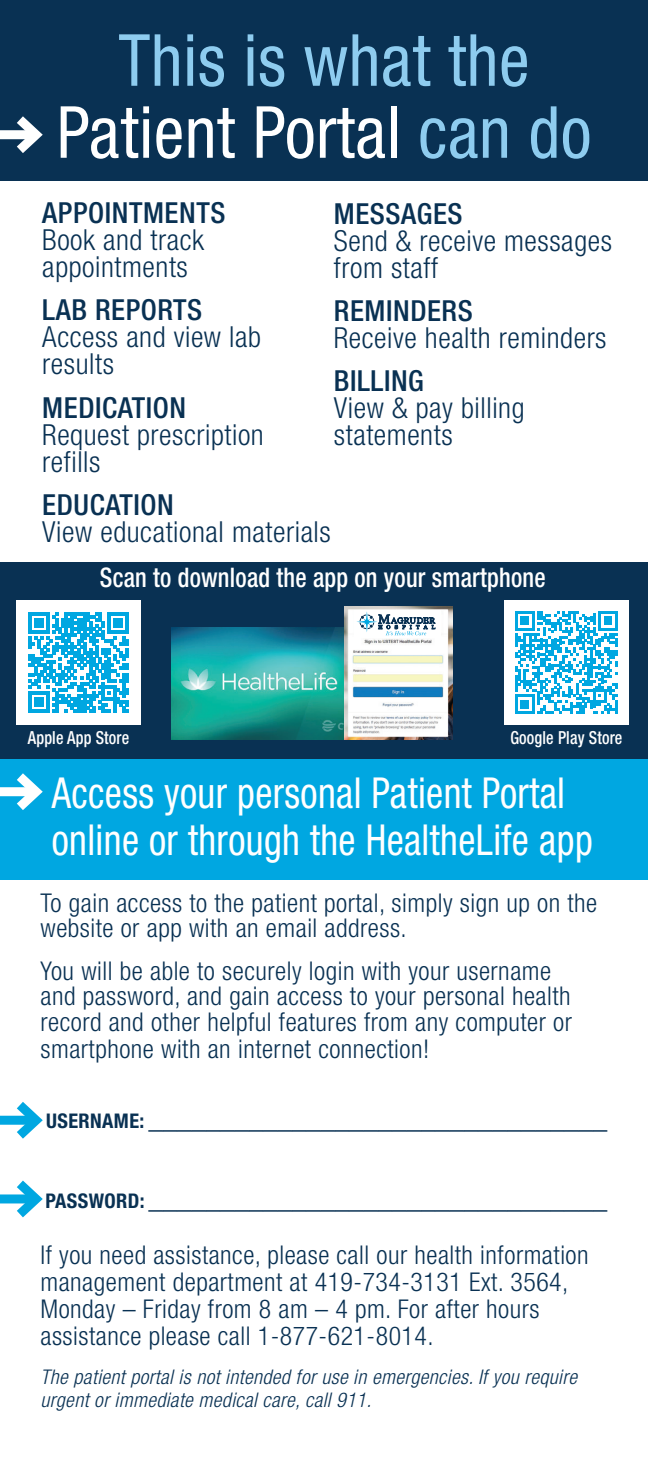
<style>
.page{position:relative;width:648px;height:1458px;background:#fff}
.page>*{position:absolute;margin:0;border:0;box-sizing:border-box;transform-origin:0 0}
.t1{font:condensed 72px/72px "Helvetica Neue";letter-spacing:.01em;color:#8eccef;text-align:center;scale:.95 1}
.t2{font:condensed 42.75px/47.2px "Helvetica Neue";letter-spacing:.01em;color:#fff;scale:.9 1}
.t3{font:300 condensed 29.25px "Helvetica Neue";color:#093153}
.t4{font:300 condensed 29.03px/27px "Helvetica Neue";letter-spacing:.02em;color:#093153}
.t5{font:500 condensed 29.03px "Helvetica Neue";letter-spacing:.02em;color:#093153}
.t6{font:500 condensed 27px "Helvetica Neue";letter-spacing:.01em;color:#fff;scale:.9 1}
.t7{font:300 condensed 25.88px/26.3px "Helvetica Neue";letter-spacing:.02em;color:#093153}
.t8{font:italic 300 condensed 20.25px/22.5px "Helvetica Neue";letter-spacing:.02em;color:#093153}
.t9{font:500 condensed 18px "Helvetica Neue";letter-spacing:.01em;color:#fff;scale:.9 1}
.s1{color:#fff}
.s2{font-weight:700;font-size:20.25px}
</style>
<div class="page">
<div style="left:0;top:0;width:648px;height:181px;background:#093153"></div>
<div style="left:0;top:759px;width:648px;height:121px;background:#00a7e1"></div>
<div style="left:0;top:1116px;width:36px;height:9px;background:#00a7e1"></div>
<svg style="left:7px;top:1102px;width:36px;height:37px"></svg>
<div style="left:0;top:1194px;width:36px;height:9px;background:#00a7e1"></div>
<svg style="left:7px;top:1180px;width:36px;height:38px"></svg>
<div style="left:0;top:787px;width:36px;height:9px;background:#fff"></div>
<svg style="left:7px;top:773px;width:36px;height:37px"></svg>
<div style="left:0;top:130px;width:36px;height:9px;background:#fff"></div>
<svg style="left:7px;top:116px;width:36px;height:37px"></svg>
<div style="left:0;top:562px;width:648px;height:197px;background:#093153"></div>
<img style="left:171px;top:628px;width:173px;height:111px">
<div style="left:16px;top:600px;width:125px;height:125px;background:#fff"></div>
<svg style="left:28px;top:612px;width:101px;height:101px"></svg>
<div style="left:504px;top:600px;width:125px;height:125px;background:#fff"></div>
<svg style="left:515px;top:611px;width:103px;height:103px"></svg>
<hr style="left:615px;top:700px;width:3px;height:14px;background:#00a7e1">
<img style="left:344px;top:607px;width:108px;height:132px">
<svg style="left:354px;top:610px;width:86px;height:27px"></svg>
<svg style="left:356px;top:611px;width:79px;height:24px"></svg>
<h1 class="t1" style="left:57px;top:24px;width:564px">This is what the<br><span class="s1">Patient Portal</span> can do</h1>
<p class="t5" style="left:42px;top:196px;width:185px">APPOINTMENTS</p>
<p class="t4" style="left:42px;top:226px;width:163px">Book and track appointments</p>
<p class="t5" style="left:42px;top:293px;width:162px">LAB REPORTS</p>
<p class="t4" style="left:42px;top:323px;width:220px">Access and view lab results</p>
<p class="t5" style="left:42px;top:390px;width:145px">MEDICATION</p>
<p class="t4" style="left:42px;top:421px;width:223px">Request prescription refills</p>
<p class="t5" style="left:42px;top:487px;width:133px">EDUCATION</p>
<p class="t4" style="left:42px;top:518px;width:290px">View educational materials</p>
<p class="t5" style="left:334px;top:196px;width:130px">MESSAGES</p>
<p class="t4" style="left:334px;top:227px;width:280px">Send &amp; receive messages from staff</p>
<p class="t5" style="left:334px;top:293px;width:140px">REMINDERS</p>
<p class="t4" style="left:334px;top:324px;width:274px">Receive health reminders</p>
<p class="t5" style="left:334px;top:363px;width:91px">BILLING</p>
<p class="t4" style="left:334px;top:394px;width:192px">View &amp; pay billing statements</p>
<p class="t6" style="left:100px;top:561px;width:497px">Scan to download the app on your smartphone</p>
<p class="t9" style="left:28px;top:726px;width:114px">Apple App Store</p>
<p class="t9" style="left:510px;top:726px;width:126px">Google Play Store</p>
<h2 class="t2" style="left:52px;top:769px;width:603px">Access your personal Patient Portal online or through the HealtheLife app</h2>
<p class="t7" style="left:40px;top:889px;width:558px">To gain access to the patient portal, simply sign up on the website or app with an email address.</p>
<p class="t7" style="left:40px;top:957px;width:533px">You will be able to securely login with your username and password, and gain access to your personal health record and other helpful features from any computer or smartphone with an internet connection!</p>
<p class="t3" style="left:46px;top:1101px;width:563px"><span class="s2">USERNAME:</span> ________________________________</p>
<p class="t3" style="left:46px;top:1181px;width:563px"><span class="s2">PASSWORD:</span> ________________________________</p>
<p class="t7" style="left:40px;top:1242px;width:550px;line-height:27px">If you need assistance, please call our health information management department at 419-734-3131 Ext. 3564, Monday – Friday from 8 am – 4 pm. For after hours assistance please call 1-877-621-8014.</p>
<p class="t8" style="left:40px;top:1366px;width:538px">The patient portal is not intended for use in emergencies. If you require urgent or immediate medical care, call 911.</p>
</div>
